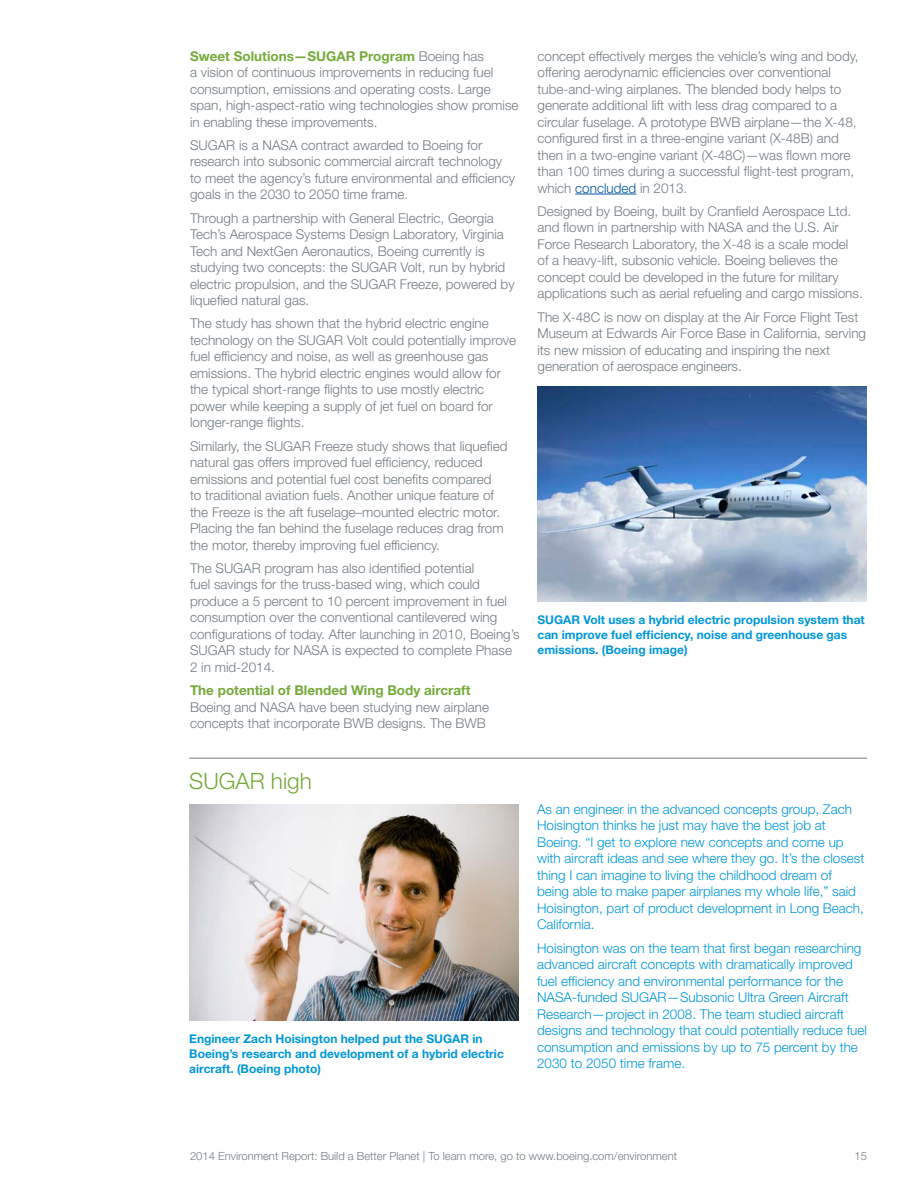
<style>
.page{position:relative;width:918px;height:1188px;background:#fff}
.page>*{position:absolute;margin:0;border:0;box-sizing:border-box;transform-origin:0 0}
.t1{font:300 22.5px "Helvetica Neue LT Std";color:#75aa3a}
.t2{font:300 13.5px/16.5px "Helvetica Neue LT Std";color:#737c82}
.Story_Text{font:300 13.5px/16.5px "Helvetica Neue LT Std";color:#0097db}
.t3{font:700 12px/15px "Helvetica Neue LT Std";color:#0097db}
.t4{font:300 11.25px "Helvetica Neue LT Std";color:#737c82}
.s1{font-weight:700;color:#75aa3a}
.s2{color:#0057a4}
</style>
<div class="page">
<hr style="left:575px;top:194px;width:61px;height:1px;background:#0057a4">
<img style="left:537px;top:387px;width:330px;height:214px">
<img style="left:189px;top:805px;width:330px;height:216px">
<hr style="left:189px;top:758px;width:678px;height:1px;background:#737c82">
<p class="t2" style="left:190px;top:47px;width:330px"><span class="s1">Sweet Solutions—SUGAR Program</span> Boeing has<br>a vision of continuous improvements in reducing fuel consumption, emissions and operating costs. Large span, high-aspect-ratio wing technologies show promise in enabling these improvements.</p>
<p class="t2" style="left:190px;top:137px;width:327px">SUGAR is a NASA contract awarded to Boeing for research into subsonic commercial aircraft technology to meet the agency’s future environmental and efficiency goals in the 2030 to 2050 time frame.</p>
<p class="t2" style="left:190px;top:209px;width:326px">Through a partnership with General Electric, Georgia Tech’s Aerospace Systems Design Laboratory, Virginia Tech and NextGen Aeronautics, Boeing currently is studying two concepts: the SUGAR Volt, run by hybrid electric propulsion, and the SUGAR Freeze, powered by liquefied natural gas.</p>
<p class="t2" style="left:190px;top:315px;width:328px">The study has shown that the hybrid electric engine technology on the SUGAR Volt could potentially improve fuel efficiency and noise, as well as greenhouse gas emissions. The hybrid electric engines would allow for the typical short-range flights to use mostly electric power while keeping a supply of jet fuel on board for longer-range flights.</p>
<p class="t2" style="left:190px;top:437px;width:319px">Similarly, the SUGAR Freeze study shows that liquefied natural gas offers improved fuel efficiency, reduced emissions and potential fuel cost benefits compared<br>to traditional aviation fuels. Another unique feature of the Freeze is the aft fuselage–mounted electric motor.<br>Placing the fan behind the fuselage reduces drag from the motor, thereby improving fuel efficiency.</p>
<p class="t2" style="left:190px;top:559px;width:331px">The SUGAR program has also identified potential<br>fuel savings for the truss-based wing, which could produce a 5 percent to 10 percent improvement in fuel consumption over the conventional cantilevered wing configurations of today. After launching in 2010, Boeing’s SUGAR study for NASA is expected to complete Phase 2 in mid-2014.</p>
<p class="t2" style="left:190px;top:682px;width:301px"><span class="s1">The potential of Blended Wing Body aircraft<br></span>Boeing and NASA have been studying new airplane concepts that incorporate BWB designs. The BWB</p>
<p class="t1" style="left:189px;top:767px;width:124px">SUGAR high</p>
<p class="t3" style="left:189px;top:1031px;width:316px">Engineer Zach Hoisington helped put the SUGAR in<br>Boeing’s research and development of a hybrid electric aircraft. (Boeing photo)</p>
<p class="t2" style="left:537px;top:47px;width:323px">concept effectively merges the vehicle’s wing and body, offering aerodynamic efficiencies over conventional tube-and-wing airplanes. The blended body helps to generate additional lift with less drag compared to a circular fuselage. A prototype BWB airplane—the X-48, configured first in a three-engine variant (X-48B) and then in a two-engine variant (X-48C)—was flown more than 100 times during a successful flight-test program, which <span class="s2">concluded</span> in 2013.</p>
<p class="t2" style="left:537px;top:203px;width:327px">Designed by Boeing, built by Cranfield Aerospace Ltd. and flown in partnership with NASA and the U.S. Air Force Research Laboratory, the X-48 is a scale model<br>of a heavy-lift, subsonic vehicle. Boeing believes the concept could be developed in the future for military applications such as aerial refueling and cargo missions.</p>
<p class="t2" style="left:537px;top:308px;width:330px">The X-48C is now on display at the Air Force Flight Test Museum at Edwards Air Force Base in California, serving its new mission of educating and inspiring the next generation of aerospace engineers.</p>
<p class="t3" style="left:537px;top:612px;width:329px">SUGAR Volt uses a hybrid electric propulsion system that can improve fuel efficiency, noise and greenhouse gas emissions. (Boeing image)</p>
<p class="Story_Text" style="left:537px;top:801px;width:329px">As an engineer in the advanced concepts group, Zach Hoisington thinks he just may have the best job at Boeing. “I get to explore new concepts and come up with aircraft ideas and see where they go. It’s the closest thing I can imagine to living the childhood dream of being able to make paper airplanes my whole life,” said Hoisington, part of product development in Long Beach, California.</p>
<p class="Story_Text" style="left:537px;top:939px;width:331px">Hoisington was on the team that first began researching advanced aircraft concepts with dramatically improved fuel efficiency and environmental performance for the NASA-funded SUGAR—Subsonic Ultra Green Aircraft Research—project in 2008. The team studied aircraft designs and technology that could potentially reduce fuel consumption and emissions by up to 75 percent by the 2030 to 2050 time frame.</p>
<p class="t4" style="left:190px;top:1149px;width:489px">2014 Environment Report: Build a Better Planet | To learn more, go to www.boeing.com/environment</p>
<p class="t4" style="left:854px;top:1149px;width:14px">15</p>
</div>
